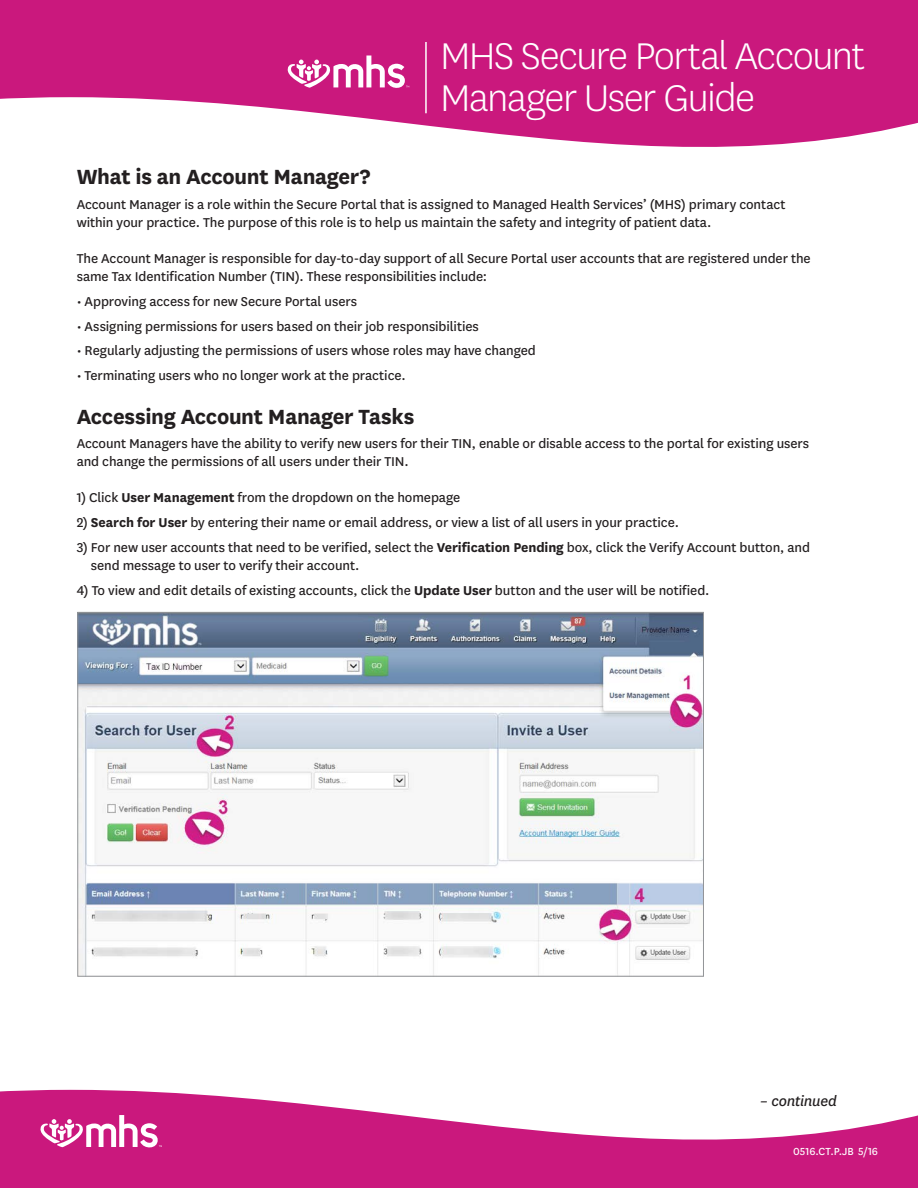
<style>
.page{position:relative;width:918px;height:1188px;background:#fff}
.page>*{position:absolute;margin:0;border:0;box-sizing:border-box;transform-origin:0 0}
.t1{font:300 43.5px/42px "Centene Sans";letter-spacing:-.035em;color:#fff}
.t2{font:700 24px "Centene Sans";letter-spacing:-.015em;color:#231f20}
.t3{font:italic 16.5px "Centene Sans";letter-spacing:-.015em;color:#231f20}
.t4{font:15px/18px "Centene Sans";letter-spacing:-.005em;color:#231f20}
.t5{font:12px "Centene Sans";color:#fff}
.s1{font-weight:700}
</style>
<div class="page">
<svg style="left:0;top:1090px;width:918px;height:98px;fill:#ca187d"></svg>
<div style="left:0;top:0;width:918px;height:224px;background:#ca187d"></div>
<svg style="left:288px;top:56px;width:121px;height:32px"></svg>
<svg style="left:40px;top:1115px;width:122px;height:32px"></svg>
<svg style="left:0;top:97px;width:918px;height:127px;fill:#fff"></svg>
<hr style="left:425px;top:42px;width:2px;height:71px;background:#fff">
<img style="left:79px;top:614px;width:623px;height:361px">
<h1 class="t1" style="left:440px;top:33px;width:426px">MHS Secure Portal Account<br>Manager User Guide</h1>
<h2 class="t2" style="left:77px;top:160px;width:295px">What is an Account Manager?</h2>
<p class="t4" style="left:77px;top:195px;width:710px">Account Manager is a role within the Secure Portal that is assigned to Managed Health Services’ (MHS) primary contact within your practice. The purpose of this role is to help us maintain the safety and integrity of patient data.</p>
<p class="t4" style="left:77px;top:249px;width:736px">The Account Manager is responsible for day-to-day support of all Secure Portal user accounts that are registered under the same Tax Identification Number (TIN). These responsibilities include:</p>
<p class="t4" style="left:77px;top:291px;width:282px">• Approving access for new Secure Portal users</p>
<p class="t4" style="left:77px;top:316px;width:404px">• Assigning permissions for users based on their job responsibilities</p>
<p class="t4" style="left:77px;top:341px;width:461px">• Regularly adjusting the permissions of users whose roles may have changed</p>
<p class="t4" style="left:77px;top:366px;width:331px">• Terminating users who no longer work at the practice.</p>
<h2 class="t2" style="left:77px;top:399px;width:339px">Accessing Account Manager Tasks</h2>
<p class="t4" style="left:77px;top:434px;width:734px">Account Managers have the ability to verify new users for their TIN, enable or disable access to the portal for existing users and change the permissions of all users under their TIN.</p>
<p class="t4" style="left:77px;top:488px;width:385px">1) Click <span class="s1">User Management</span> from the dropdown on the homepage</p>
<p class="t4" style="left:77px;top:513px;width:604px">2) <span class="s1">Search for User</span> by entering their name or email address, or view a list of all users in your practice.</p>
<p class="t4" style="left:91px;top:537px;width:721px;text-indent:-14px">3) For new user accounts that need to be verified, select the <span class="s1">Verification Pending</span> box, click the Verify Account button, and send message to user to verify their account.</p>
<p class="t4" style="left:77px;top:580px;width:634px">4) To view and edit details of existing accounts, click the <span class="s1">Update User</span> button and the user will be notified.</p>
<p class="t3" style="left:760px;top:1091px;width:79px">– continued</p>
<p class="t5" style="left:793px;top:1143px;width:86px">0516.CT.P.JB 5/16</p>
</div>
